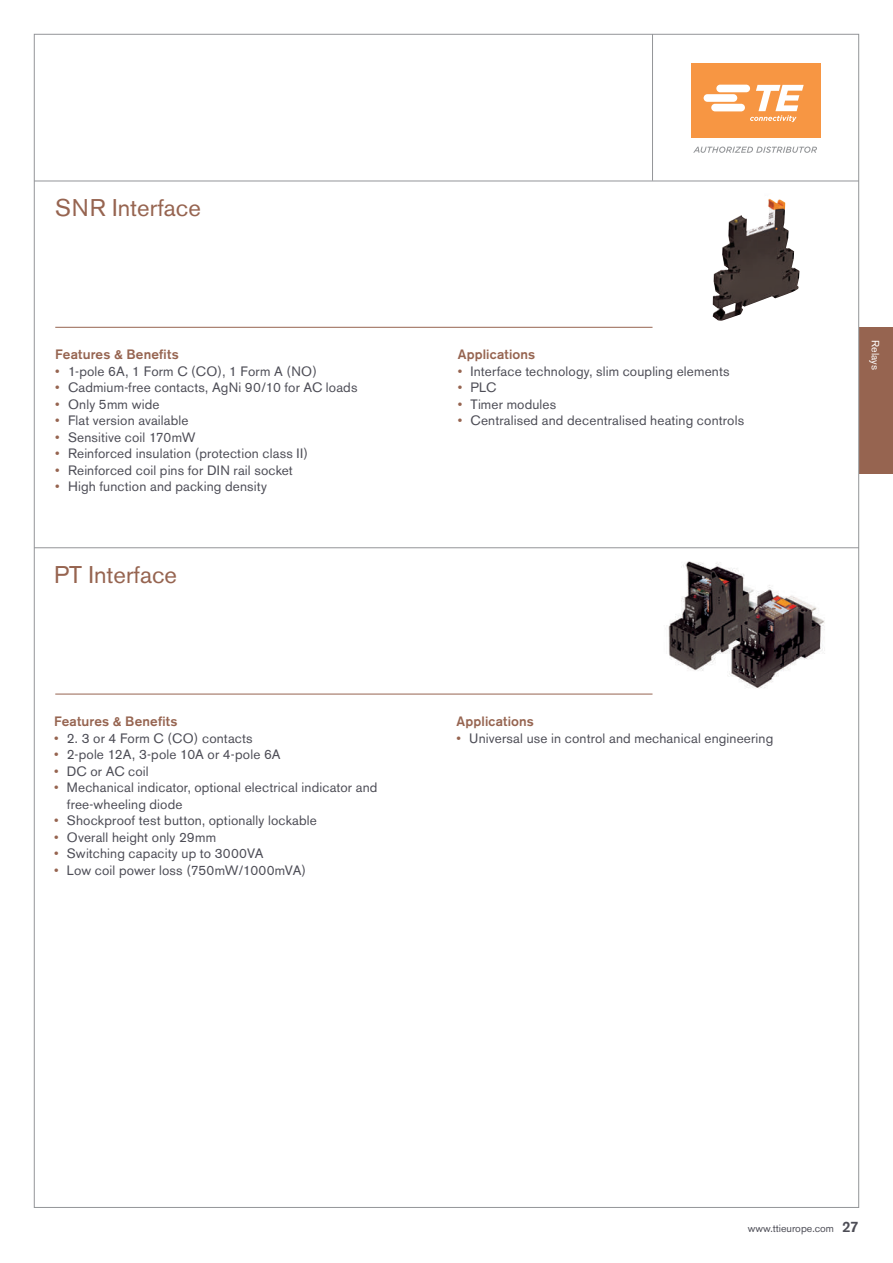
<style>
.page{position:relative;width:893px;height:1263px;background:#fff}
.page>*{position:absolute;margin:0;border:0;box-sizing:border-box;transform-origin:0 0}
.t1{font:24px "Akzidenz Grotesk BE";color:#966450}
.t2{font:13.5px/16.5px "Akzidenz Grotesk BE";letter-spacing:.01em;color:#4d4d56}
.t3{font:500 13.5px "Akzidenz Grotesk BE";letter-spacing:.015em;color:#966450}
.t4{font:10.5px "Akzidenz Grotesk BE";color:#4d4d56}
.t5{font:10.5px "Akzidenz Grotesk BE";color:#fff}
.s1{color:#966450}
.s2{font-weight:500;font-size:15px}
</style>
<div class="page">
<img style="left:668px;top:561px;width:157px;height:128px">
<img style="left:712px;top:198px;width:86px;height:123px">
<div style="left:859px;top:327px;width:34px;height:147px;background:#966450"></div>
<div style="left:691px;top:64px;width:129px;height:74px;background:#f79643"></div>
<svg style="left:704px;top:85px;width:100px;height:37px"></svg>
<svg style="left:693px;top:147px;width:124px;height:6px"></svg>
<hr style="left:55px;top:327px;width:597px;height:1px;background:#966450">
<hr style="left:55px;top:694px;width:597px;height:1px;background:#966450">
<hr style="left:34px;top:547px;width:825px;height:1px;background:#939598">
<hr style="left:34px;top:181px;width:825px;height:1px;background:#939598">
<hr style="left:652px;top:34px;width:1px;height:147px;background:#939598">
<h1 class="t1" style="left:55px;top:193px;width:147px">SNR Interface</h1>
<p class="t3" style="left:55px;top:346px;width:125px">Features &amp; Benefits</p>
<p class="t2" style="left:55px;top:363px;width:263px"><span class="s1">•</span> 1-pole 6A, 1 Form C (CO), 1 Form A (NO)</p>
<p class="t2" style="left:55px;top:379px;width:304px"><span class="s1">•</span> Cadmium-free contacts, AgNi 90/10 for AC loads</p>
<p class="t2" style="left:55px;top:396px;width:106px"><span class="s1">•</span> Only 5mm wide</p>
<p class="t2" style="left:55px;top:412px;width:135px"><span class="s1">•</span> Flat version available</p>
<p class="t2" style="left:55px;top:429px;width:142px"><span class="s1">•</span> Sensitive coil 170mW</p>
<p class="t2" style="left:55px;top:445px;width:254px"><span class="s1">•</span> Reinforced insulation (protection class II)</p>
<p class="t2" style="left:55px;top:462px;width:239px"><span class="s1">•</span> Reinforced coil pins for DIN rail socket</p>
<p class="t2" style="left:55px;top:478px;width:213px"><span class="s1">•</span> High function and packing density</p>
<h1 class="t1" style="left:54px;top:560px;width:125px">PT Interface</h1>
<p class="t3" style="left:54px;top:713px;width:125px">Features &amp; Benefits</p>
<p class="t2" style="left:54px;top:730px;width:200px"><span class="s1">•</span> 2. 3 or 4 Form C (CO) contacts</p>
<p class="t2" style="left:54px;top:746px;width:228px"><span class="s1">•</span> 2-pole 12A, 3-pole 10A or 4-pole 6A</p>
<p class="t2" style="left:54px;top:763px;width:96px"><span class="s1">•</span> DC or AC coil</p>
<p class="t2" style="left:67px;top:779px;width:312px;text-indent:-13px"><span class="s1">•</span> Mechanical indicator, optional electrical indicator and free-wheeling diode</p>
<p class="t2" style="left:54px;top:812px;width:264px"><span class="s1">•</span> Shockproof test button, optionally lockable</p>
<p class="t2" style="left:54px;top:829px;width:163px"><span class="s1">•</span> Overall height only 29mm</p>
<p class="t2" style="left:54px;top:845px;width:211px"><span class="s1">•</span> Switching capacity up to 3000VA</p>
<p class="t2" style="left:54px;top:862px;width:253px"><span class="s1">•</span> Low coil power loss (750mW/1000mVA)</p>
<p class="t3" style="left:458px;top:346px;width:79px">Applications</p>
<p class="t2" style="left:458px;top:363px;width:273px"><span class="s1">•</span> Interface technology, slim coupling elements</p>
<p class="t2" style="left:458px;top:379px;width:40px"><span class="s1">•</span> PLC</p>
<p class="t2" style="left:458px;top:396px;width:100px"><span class="s1">•</span> Timer modules</p>
<p class="t2" style="left:458px;top:412px;width:288px"><span class="s1">•</span> Centralised and decentralised heating controls</p>
<p class="t3" style="left:456px;top:713px;width:79px">Applications</p>
<p class="t2" style="left:456px;top:730px;width:318px"><span class="s1">•</span> Universal use in control and mechanical engineering</p>
<p class="t5" style="left:882px;top:340px;width:31px;rotate:90deg">Relays</p>
<p class="t4" style="left:748px;top:1222px;width:112px">www.ttieurope.com <span class="s2">27</span></p>
</div>
